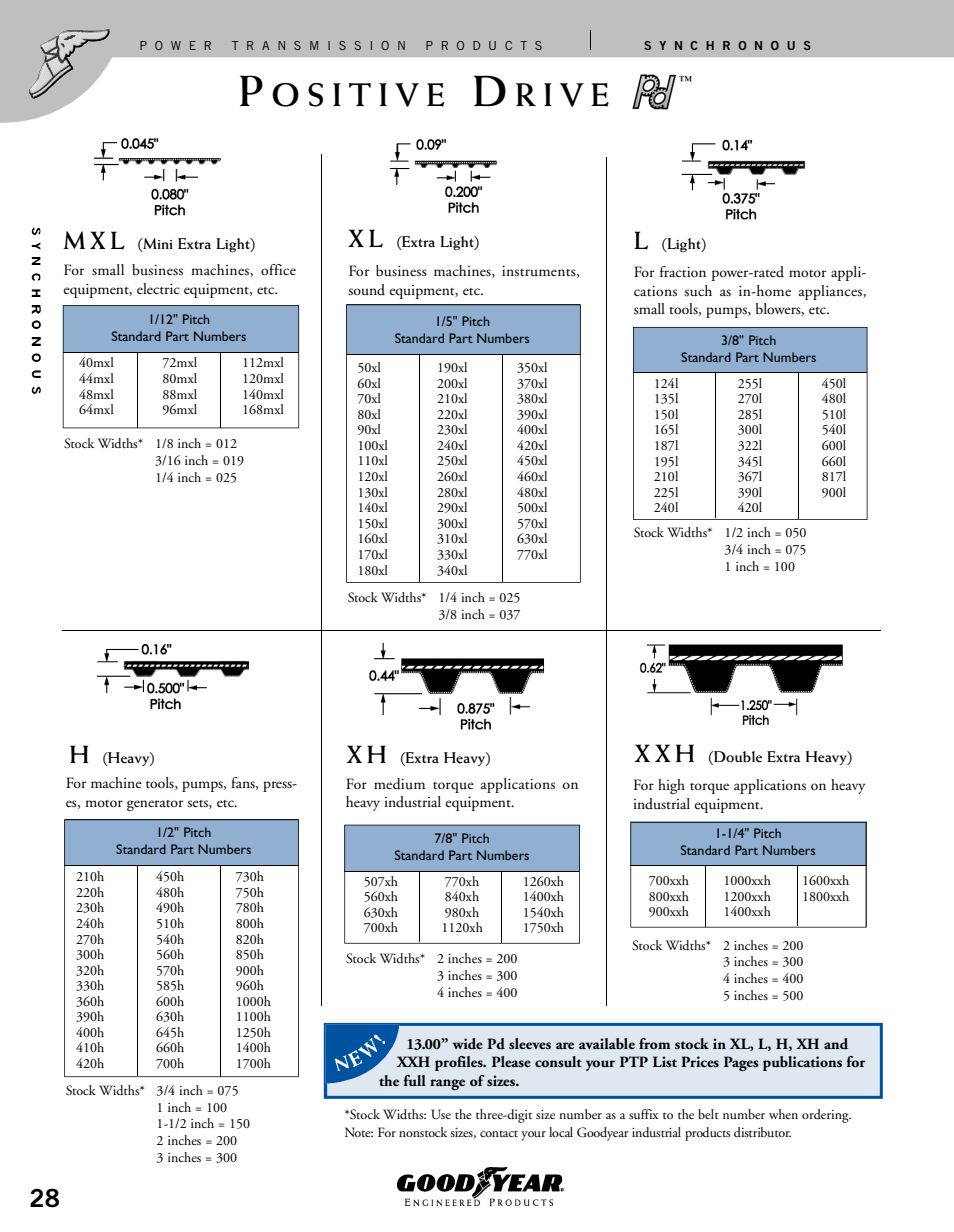
<style>
.page{position:relative;width:954px;height:1232px;background:#fff}
.page>*{position:absolute;margin:0;border:0;box-sizing:border-box;transform-origin:0 0}
.t1{font:700 32.73px "Weiss";color:#000}
.t2{font:24.85px "Trade Gothic Bold Two";color:#000}
.t3{font:15.58px/18.7px "Adobe Garamond";color:#000}
.t4{font:700 15.58px "Adobe Garamond";color:#000}
.t5{font:700 15.58px "Weiss";color:#000}
.t6{font:14px/15.6px "Adobe Garamond";color:#000;text-align:justify}
.t7{font:14px/16.8px "Gill Sans";color:#000;text-align:center}
.t8{font:700 13.12px "Weiss";color:#000}
.t9{font:12.42px "Trade Gothic";letter-spacing:.62em;color:#000}
.t10{font:12.42px "Trade Gothic Bold Two";color:#000}
.s1{font-size:43.57px}
.s2{font-size:43.57px;color:#fff}
.s3{font-size:21.88px;color:#fff}
.s4{font-size:24.85px}
</style>
<div class="page">
<svg style="left:0;top:0;width:954px;height:123px"></svg>
<svg style="left:589px;top:31px;width:1px;height:19px"></svg>
<img style="left:397px;top:1167px;width:167px;height:32px">
<img style="left:405px;top:1199px;width:149px;height:6px">
<img style="left:29px;top:30px;width:81px;height:69px">
<svg style="left:31px;top:227px;width:10px;height:7px"></svg>
<svg style="left:31px;top:242px;width:10px;height:7px"></svg>
<svg style="left:31px;top:257px;width:10px;height:8px"></svg>
<svg style="left:31px;top:273px;width:10px;height:8px"></svg>
<svg style="left:31px;top:289px;width:10px;height:7px"></svg>
<svg style="left:31px;top:306px;width:10px;height:7px"></svg>
<svg style="left:31px;top:321px;width:10px;height:8px"></svg>
<svg style="left:31px;top:338px;width:10px;height:7px"></svg>
<svg style="left:31px;top:353px;width:10px;height:8px"></svg>
<svg style="left:31px;top:370px;width:10px;height:7px"></svg>
<svg style="left:31px;top:386px;width:10px;height:7px"></svg>
<svg style="left:633px;top:327px;width:234px;height:193px"></svg>
<div style="left:630px;top:821px;width:236px;height:44px;background:#91afd1"></div>
<svg style="left:630px;top:822px;width:236px;height:105px"></svg>
<svg style="left:344px;top:824px;width:236px;height:119px"></svg>
<svg style="left:64px;top:819px;width:235px;height:258px"></svg>
<svg style="left:63px;top:305px;width:236px;height:123px"></svg>
<svg style="left:346px;top:304px;width:234px;height:278px"></svg>
<hr style="left:419px;top:354px;width:1px;height:227px;background:#000">
<hr style="left:502px;top:354px;width:1px;height:228px;background:#000">
<hr style="left:137px;top:353px;width:1px;height:75px;background:#000">
<hr style="left:220px;top:353px;width:1px;height:74px;background:#000">
<hr style="left:715px;top:372px;width:1px;height:146px;background:#000">
<hr style="left:798px;top:372px;width:1px;height:147px;background:#000">
<hr style="left:137px;top:865px;width:1px;height:210px;background:#000">
<hr style="left:221px;top:866px;width:1px;height:210px;background:#000">
<hr style="left:419px;top:872px;width:1px;height:70px;background:#000">
<hr style="left:501px;top:871px;width:1px;height:71px;background:#000">
<hr style="left:705px;top:865px;width:1px;height:61px;background:#000">
<hr style="left:797px;top:865px;width:1px;height:61px;background:#000">
<img style="left:93px;top:139px;width:128px;height:77px">
<hr style="left:63px;top:352px;width:235px;height:1px;background:#000">
<hr style="left:346px;top:354px;width:234px;height:1px;background:#000">
<hr style="left:64px;top:865px;width:235px;height:1px;background:#000">
<hr style="left:344px;top:871px;width:234px;height:1px;background:#000">
<hr style="left:630px;top:864px;width:236px;height:1px;background:#000">
<hr style="left:633px;top:372px;width:233px;height:1px;background:#000">
<img style="left:369px;top:643px;width:175px;height:87px">
<img style="left:97px;top:643px;width:152px;height:67px">
<img style="left:681px;top:139px;width:125px;height:81px">
<img style="left:640px;top:644px;width:203px;height:82px">
<hr style="left:63px;top:630px;width:818px;height:1px;background:#000">
<hr style="left:606px;top:157px;width:1px;height:848px;background:#000">
<hr style="left:321px;top:154px;width:1px;height:851px;background:#000">
<img style="left:389px;top:139px;width:108px;height:73px">
<img style="left:630px;top:74px;width:47px;height:36px">
<svg style="left:324px;top:1022px;width:559px;height:76px;background:#c2d5e6"></svg>
<img style="left:328px;top:1055px;width:21px;height:15px">
<img style="left:341px;top:1050px;width:21px;height:16px">
<img style="left:350px;top:1038px;width:26px;height:18px">
<img style="left:363px;top:1034px;width:21px;height:9px">
<p class="t9" style="left:139px;top:41px;width:74px">POWER</p>
<p class="t9" style="left:232px;top:41px;width:176px">TRANSMISSION</p>
<p class="t9" style="left:425px;top:41px;width:118px">PRODUCTS</p>
<p class="t10" style="left:644px;top:41px;width:168px">S Y N C H R O N O U S</p>
<h1 class="t1" style="left:239px;top:83px;width:453px"><span class="s1">P</span>O S I T I V E <span class="s1">D</span>R I V E <span class="s2">Pd</span></h1>
<p class="t8" style="left:679px;top:76px;width:40px">™ <span class="s3">™</span></p>
<p class="t5" style="left:64px;top:238px;width:193px"><span class="s4">M X L</span> (Mini Extra Light)</p>
<p class="t5" style="left:348px;top:236px;width:133px"><span class="s4">X L</span> (Extra Light)</p>
<p class="t5" style="left:634px;top:238px;width:74px"><span class="s4">L</span> (Light)</p>
<p class="t3" style="left:64px;top:262px;width:234px">For small business machines, office equipment, electric equipment, etc.</p>
<p class="t7" style="left:111px;top:312px;width:137px">1/12" Pitch<br>Standard Part Numbers</p>
<p class="t6" style="left:79px;top:356px;width:36px">40mxl 44mxl 48mxl 64mxl</p>
<p class="t6" style="left:163px;top:356px;width:36px">72mxl 80mxl 88mxl 96mxl</p>
<p class="t6" style="left:242px;top:356px;width:43px">112mxl 120mxl 140mxl 168mxl</p>
<p class="t6" style="left:155px;top:437px;width:91px;line-height:16.8px;text-align:left;text-indent:-91px">Stock Widths* 1/8 inch = 012<br>3/16 inch = 019<br>1/4 inch = 025</p>
<p class="t3" style="left:348px;top:263px;width:233px">For business machines, instruments, sound equipment, etc.</p>
<p class="t7" style="left:395px;top:314px;width:137px">1/5" Pitch<br>Standard Part Numbers</p>
<p class="t6" style="left:357px;top:361px;width:32px;text-align:left">50xl<br>60xl<br>70xl<br>80xl<br>90xl<br>100xl<br>110xl<br>120xl<br>130xl<br>140xl<br>150xl<br>160xl<br>170xl<br>180xl</p>
<p class="t6" style="left:437px;top:361px;width:32px">190xl 200xl 210xl 220xl 230xl 240xl 250xl 260xl 280xl 290xl 300xl 310xl 330xl 340xl</p>
<p class="t6" style="left:517px;top:361px;width:32px">350xl 370xl 380xl 390xl 400xl 420xl 450xl 460xl 480xl 500xl 570xl 630xl 770xl</p>
<p class="t6" style="left:348px;top:590px;width:174px;line-height:16.8px;text-align:right">Stock Widths* 1/4 inch = 025<br>3/8 inch = 037</p>
<p class="t3" style="left:634px;top:264px;width:234px;text-align:justify">For fraction power-rated motor appli&shy;cations such as in-home appliances, small tools, pumps, blowers, etc.</p>
<p class="t7" style="left:681px;top:334px;width:137px">3/8" Pitch<br>Standard Part Numbers</p>
<p class="t6" style="left:654px;top:376px;width:26px">124l 135l 150l 165l 187l 195l 210l 225l 240l</p>
<p class="t6" style="left:737px;top:376px;width:26px">255l 270l 285l 300l 322l 345l 367l 390l 420l</p>
<p class="t6" style="left:822px;top:376px;width:26px">450l 480l 510l 540l 600l 660l 817l 900l</p>
<p class="t6" style="left:724px;top:526px;width:83px;line-height:16.8px;text-indent:-91px">Stock Widths* 1/2 inch = 050<br>3/4 inch = 075<br>1 inch = 100</p>
<p class="t5" style="left:70px;top:752px;width:87px"><span class="s4">H</span> (Heavy)</p>
<p class="t5" style="left:346px;top:752px;width:145px"><span class="s4">X H</span> (Extra Heavy)</p>
<p class="t5" style="left:634px;top:751px;width:219px"><span class="s4">X X H</span> (Double Extra Heavy)</p>
<p class="t3" style="left:66px;top:775px;width:233px">For machine tools, pumps, fans, press&shy;es, motor generator sets, etc.</p>
<p class="t7" style="left:116px;top:825px;width:137px">1/2" Pitch<br>Standard Part Numbers</p>
<p class="t6" style="left:76px;top:870px;width:30px">210h 220h 230h 240h 270h 300h 320h 330h 360h 390h 400h 410h 420h</p>
<p class="t6" style="left:156px;top:870px;width:30px">450h 480h 490h 510h 540h 560h 570h 585h 600h 630h 645h 660h 700h</p>
<p class="t6" style="left:236px;top:870px;width:37px;text-align:left">730h<br>750h<br>780h<br>800h<br>820h<br>850h<br>900h<br>960h<br>1000h<br>1100h<br>1250h<br>1400h<br>1700h</p>
<p class="t6" style="left:157px;top:1083px;width:95px;line-height:16.8px;text-align:left;text-indent:-91px">Stock Widths* 3/4 inch = 075<br>1 inch = 100<br>1-1/2 inch = 150<br>2 inches = 200<br>3 inches = 300</p>
<h2 class="t2" style="left:30px;top:1189px;width:32px">28</h2>
<p class="t3" style="left:346px;top:776px;width:234px">For medium torque applications on heavy industrial equipment.</p>
<p class="t7" style="left:394px;top:831px;width:137px">7/8" Pitch<br>Standard Part Numbers</p>
<p class="t6" style="left:364px;top:874px;width:36px">507xh 560xh 630xh 700xh</p>
<p class="t6" style="left:441px;top:874px;width:43px;text-align:left">770xh<br>840xh<br>980xh<br>1120xh</p>
<p class="t6" style="left:523px;top:874px;width:43px">1260xh 1400xh 1540xh 1750xh</p>
<p class="t6" style="left:437px;top:951px;width:82px;line-height:16.8px;text-indent:-91px">Stock Widths* 2 inches = 200<br>3 inches = 300<br>4 inches = 400</p>
<p class="t3" style="left:633px;top:777px;width:234px">For high torque applications on heavy industrial equipment.</p>
<p class="t7" style="left:680px;top:826px;width:137px">1-1/4" Pitch<br>Standard Part Numbers</p>
<p class="t6" style="left:649px;top:874px;width:42px">700xxh 800xxh 900xxh</p>
<p class="t6" style="left:723px;top:874px;width:49px">1000xxh 1200xxh 1400xxh</p>
<p class="t6" style="left:802px;top:873px;width:49px">1600xxh<br>1800xxh</p>
<p class="t6" style="left:723px;top:938px;width:82px;line-height:16.8px;text-indent:-91px">Stock Widths* 2 inches = 200<br>3 inches = 300<br>4 inches = 400<br>5 inches = 500</p>
<p class="t4" style="left:406px;top:1037px;width:443px">13.00” wide Pd sleeves are available from stock in XL, L, H, XH and</p>
<p class="t4" style="left:397px;top:1056px;width:470px">XXH profiles. Please consult your PTP List Prices Pages publications for</p>
<p class="t4" style="left:379px;top:1074px;width:142px">the full range of sizes.</p>
<p class="t6" style="left:344px;top:1106px;width:509px;line-height:18.7px">*Stock Widths: Use the three-digit size number as a suffix to the belt number when ordering.<br>Note: For nonstock sizes, contact your local Go o d year industrial products distributor.</p>
</div>
